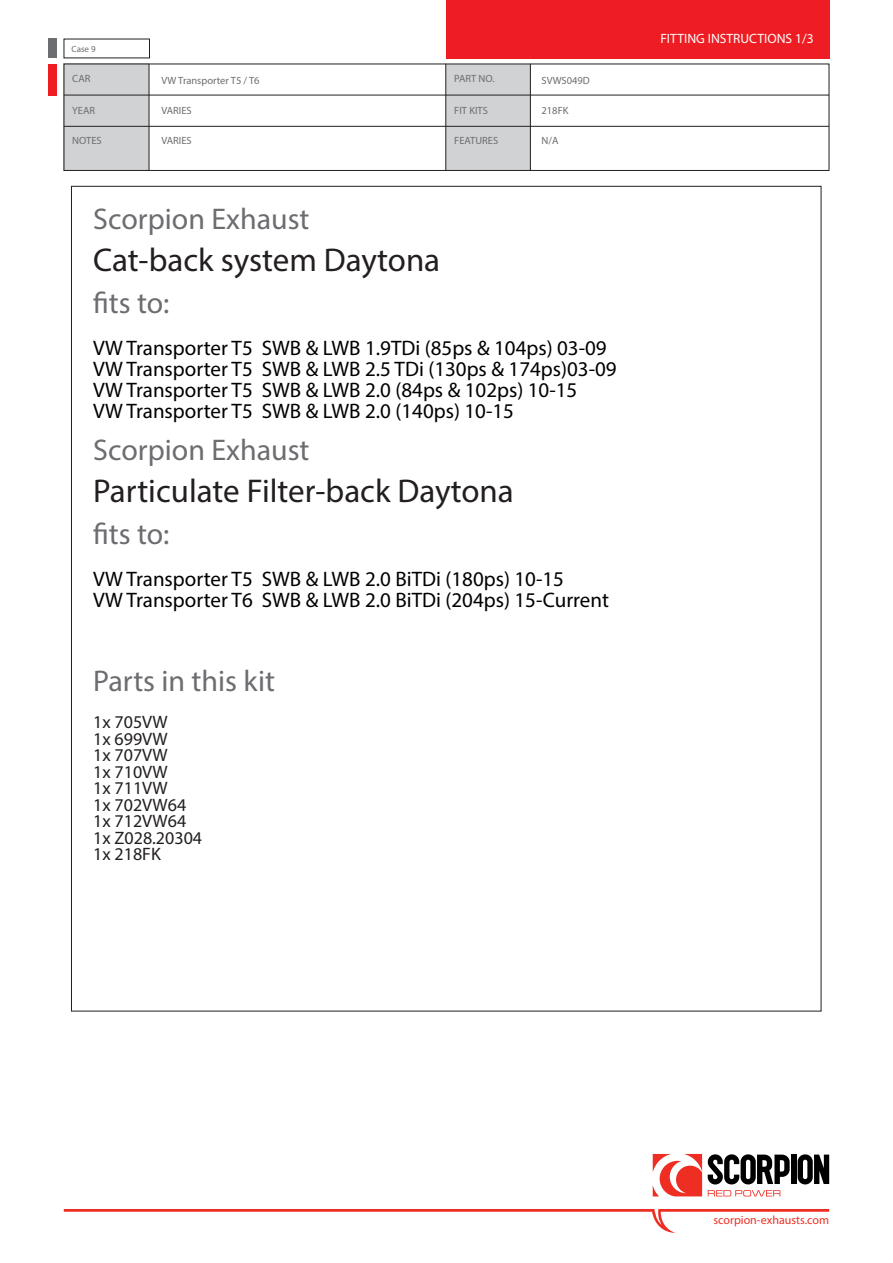
<style>
.page{position:relative;width:893px;height:1263px;background:#fff}
.page>*{position:absolute;margin:0;border:0;box-sizing:border-box;transform-origin:0 0}
.t1{font:33px "Myriad Pro";color:#231f20}
.t2{font:30px "Myriad Pro";color:#6c6d70}
.t3{font:21px "Myriad Pro";color:#000}
.t4{font:18px "Myriad Pro";color:#231f20}
.t5{font:13.5px "Myriad Pro";color:#fff}
.t6{font:12px "Myriad Pro";color:#ee2e22}
.t7{font:10.5px "Myriad Pro";color:#6c6d70}
.t8{font:9px "Myriad Pro";color:#6c6d70}
</style>
<div class="page">
<div style="left:446px;top:64px;width:84px;height:106px;background:#d1d2d4"></div>
<div style="left:64px;top:64px;width:85px;height:107px;background:#d1d2d4"></div>
<div style="left:64px;top:64px;width:765px;height:107px;border:1px solid #231f20"></div>
<svg style="left:64px;top:1209px;width:765px;height:24px"></svg>
<div style="left:446px;top:0;width:383px;height:58px;background:#ee1d23"></div>
<div style="left:48px;top:64px;width:8px;height:31px;background:#ee1d23"></div>
<hr style="left:64px;top:95px;width:765px;height:1px;background:#231f20">
<hr style="left:64px;top:126px;width:765px;height:1px;background:#231f20">
<hr style="left:149px;top:64px;width:1px;height:106px;background:#231f20">
<hr style="left:445px;top:64px;width:1px;height:107px;background:#231f20">
<hr style="left:530px;top:64px;width:1px;height:107px;background:#231f20">
<div style="left:48px;top:39px;width:8px;height:19px;background:#6c6d70"></div>
<svg style="left:708px;top:1190px;width:72px;height:6px"></svg>
<svg style="left:653px;top:1154px;width:49px;height:42px"></svg>
<svg style="left:708px;top:1154px;width:82px;height:30px"></svg>
<div style="left:791px;top:1154px;width:5px;height:30px;background:#000"></div>
<svg style="left:798px;top:1154px;width:31px;height:30px"></svg>
<p class="t8" style="left:72px;top:44px;width:26px">Case 9</p>
<p class="t7" style="left:72px;top:72px;width:20px">CAR</p>
<p class="t7" style="left:72px;top:104px;width:24px">YEAR</p>
<p class="t7" style="left:72px;top:134px;width:31px">NOTES</p>
<p class="t7" style="left:162px;top:74px;width:100px">VW Transporter T5 / T6</p>
<p class="t7" style="left:162px;top:104px;width:32px">VARIES</p>
<p class="t7" style="left:162px;top:134px;width:32px">VARIES</p>
<p class="t7" style="left:454px;top:72px;width:42px">PART NO.</p>
<p class="t7" style="left:454px;top:104px;width:35px">FIT KITS</p>
<p class="t7" style="left:454px;top:134px;width:45px">FEATURES</p>
<p class="t7" style="left:541px;top:74px;width:50px">SVWS049D</p>
<p class="t7" style="left:541px;top:104px;width:28px">218FK</p>
<p class="t7" style="left:541px;top:134px;width:18px">N/A</p>
<p class="t2" style="left:93px;top:200px;width:218px">Scorpion Exhaust</p>
<p class="t1" style="left:93px;top:239px;width:348px">Cat-back system Daytona</p>
<p class="t2" style="left:93px;top:284px;width:78px">fits to:</p>
<p class="t3" style="left:93px;top:335px;width:515px">VW Transporter T5 SWB &amp; LWB 1.9TDi (85ps &amp; 104ps) 03-09</p>
<p class="t3" style="left:93px;top:356px;width:525px">VW Transporter T5 SWB &amp; LWB 2.5 TDi (130ps &amp; 174ps)03-09</p>
<p class="t3" style="left:93px;top:377px;width:486px">VW Transporter T5 SWB &amp; LWB 2.0 (84ps &amp; 102ps) 10-15</p>
<p class="t3" style="left:93px;top:398px;width:422px">VW Transporter T5 SWB &amp; LWB 2.0 (140ps) 10-15</p>
<p class="t2" style="left:93px;top:431px;width:218px">Scorpion Exhaust</p>
<p class="t1" style="left:93px;top:470px;width:422px">Particulate Filter-back Daytona</p>
<p class="t2" style="left:93px;top:515px;width:78px">fits to:</p>
<p class="t3" style="left:93px;top:566px;width:472px">VW Transporter T5 SWB &amp; LWB 2.0 BiTDi (180ps) 10-15</p>
<p class="t3" style="left:93px;top:587px;width:517px">VW Transporter T6 SWB &amp; LWB 2.0 BiTDi (204ps) 15-Current</p>
<p class="t2" style="left:93px;top:662px;width:183px">Parts in this kit</p>
<p class="t4" style="left:93px;top:711px;width:76px">1x 705VW</p>
<p class="t4" style="left:93px;top:727px;width:76px">1x 699VW</p>
<p class="t4" style="left:93px;top:744px;width:76px">1x 707VW</p>
<p class="t4" style="left:93px;top:760px;width:76px">1x 710VW</p>
<p class="t4" style="left:93px;top:777px;width:76px">1x 711VW</p>
<p class="t4" style="left:93px;top:793px;width:95px">1x 702VW64</p>
<p class="t4" style="left:93px;top:810px;width:95px">1x 712VW64</p>
<p class="t4" style="left:93px;top:826px;width:110px">1x Z028.20304</p>
<p class="t4" style="left:93px;top:843px;width:69px">1x 218FK</p>
<p class="t5" style="left:660px;top:30px;width:155px">FITTING INSTRUCTIONS 1/3</p>
<p class="t6" style="left:713px;top:1213px;width:117px">scorpion-exhausts.com</p>
</div>
